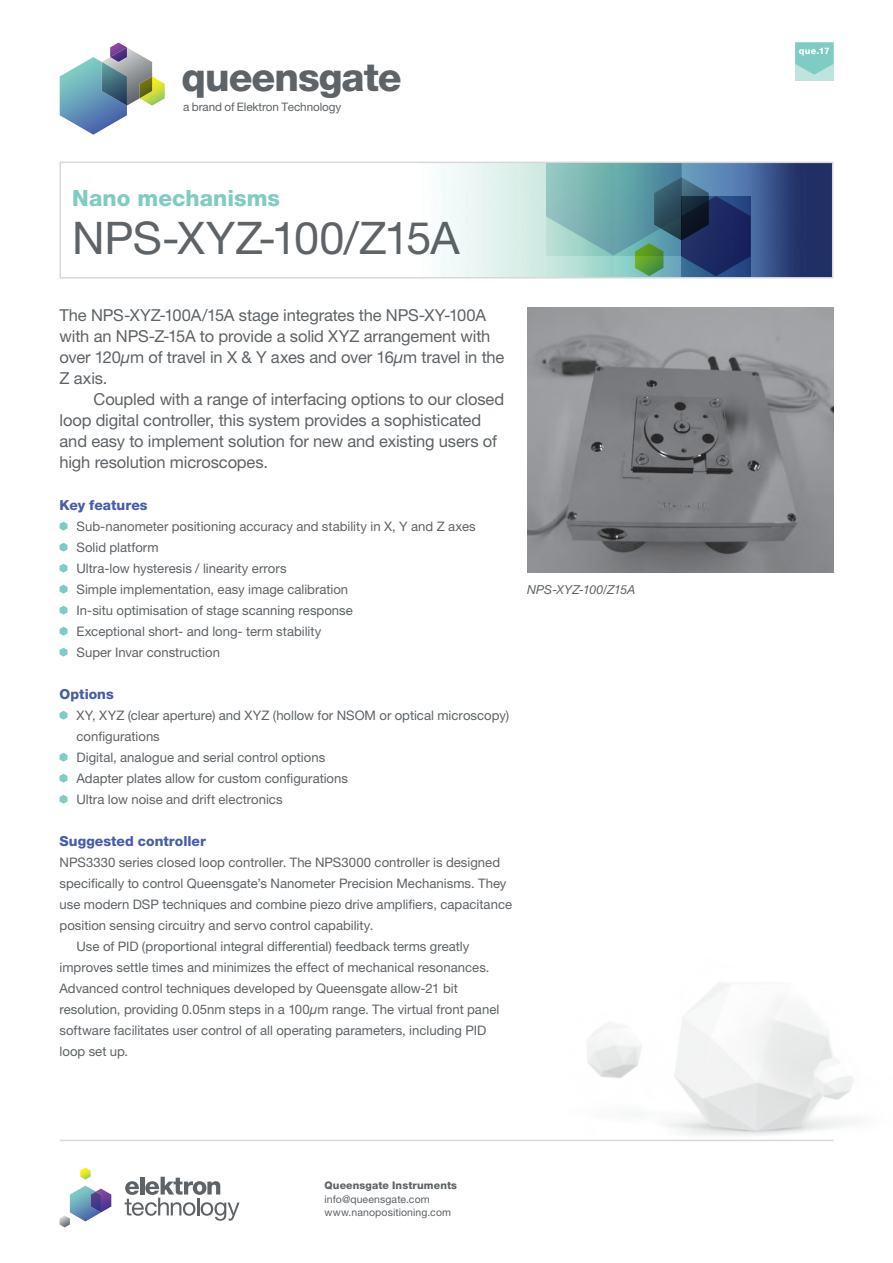
<style>
.page{position:relative;width:893px;height:1263px;background:#fff}
.page>*{position:absolute;margin:0;border:0;box-sizing:border-box;transform-origin:0 0}
.t1{font:45px "Helvetica Neue LT Std";letter-spacing:-.015em;color:#5e6367}
.t2{font:800 39px "Helvetica Neue";letter-spacing:-.025em;color:#5e6367}
.t3{font:800 22.5px "Helvetica Neue LT Std";color:#7eccc3}
.INTROD_TEXT{font:16.5px/21px "Helvetica Neue LT Std";letter-spacing:-.01em;color:#5e6367}
.HEL_HEADER_C{font:800 13.8px "Helvetica Neue LT Std";color:#475da9}
.BULLETS_1_COL_TEXT{font:13.2px/21px "Helvetica Neue LT Std";color:#5e6367}
.ITALICS_caption{font:italic 12.3px "Helvetica Neue LT Std";letter-spacing:-.005em;color:#5e6367}
.t4{font:11.7px "Helvetica Neue";letter-spacing:-.01em;color:#5e6367}
.ADDRESSES{font:10.5px/13.5px "Helvetica Neue LT Std";letter-spacing:.01em;color:#5e6367}
.code_number{font:800 9px "Helvetica Neue LT Std";color:#fff}
.s1{font-style:italic}
.s2{font-weight:800}
</style>
<div class="page">
<img style="left:441px;top:165px;width:389px;height:111px">
<div style="left:60px;top:162px;width:773px;height:117px;border:2px solid #d8d9d7"></div>
<svg style="left:546px;top:163px;width:205px;height:113px;background:#5c8997"></svg>
<svg style="left:60px;top:43px;width:105px;height:92px"></svg>
<img style="left:110px;top:47px;width:17px;height:15px">
<div style="left:795px;top:43px;width:38px;height:38px;background:#bfe3de"></div>
<svg style="left:795px;top:43px;width:38px;height:32px"></svg>
<hr style="left:60px;top:1140px;width:773px;height:1px;background:#d8d9d7">
<svg style="left:125px;top:1177px;width:115px;height:44px"></svg>
<svg style="left:80px;top:1167px;width:11px;height:12px"></svg>
<svg style="left:60px;top:1185px;width:51px;height:42px"></svg>
<img style="left:91px;top:1191px;width:10px;height:21px">
<svg style="left:60px;top:522px;width:8px;height:9px"></svg>
<svg style="left:60px;top:543px;width:8px;height:9px"></svg>
<svg style="left:60px;top:564px;width:8px;height:9px"></svg>
<svg style="left:60px;top:585px;width:8px;height:9px"></svg>
<svg style="left:60px;top:606px;width:8px;height:9px"></svg>
<svg style="left:60px;top:627px;width:8px;height:9px"></svg>
<svg style="left:60px;top:648px;width:8px;height:9px"></svg>
<svg style="left:60px;top:711px;width:8px;height:9px"></svg>
<svg style="left:60px;top:753px;width:8px;height:9px"></svg>
<svg style="left:60px;top:774px;width:8px;height:9px"></svg>
<svg style="left:60px;top:795px;width:8px;height:9px"></svg>
<img style="left:527px;top:308px;width:306px;height:265px">
<p class="t2" style="left:182px;top:54px;width:222px">queensgate</p>
<p class="t4" style="left:183px;top:100px;width:159px">a brand of Elektron Technology</p>
<h3 class="t3" style="left:72px;top:184px;width:209px">Nano mechanisms</h3>
<h1 class="t1" style="left:72px;top:211px;width:389px">NPS-XYZ-100/Z15A</h1>
<p class="INTROD_TEXT" style="left:60px;top:304px;width:446px">The NPS-XYZ-100A/15A stage integrates the NPS-XY-100A with an NPS-Z-15A to provide a solid XYZ arrangement with over 120<span class="s1">μ</span>m of travel in X &amp; Y axes and over 16<span class="s1">μ</span>m travel in the Z axis.</p>
<p class="INTROD_TEXT" style="left:60px;top:388px;width:446px;text-indent:34px">Coupled with a range of interfacing options to our closed loop digital controller, this system provides a sophisticated and easy to implement solution for new and existing users of high resolution microscopes.</p>
<p class="HEL_HEADER_C" style="left:60px;top:496px;width:90px">Key features</p>
<p class="BULLETS_1_COL_TEXT" style="left:77px;top:515px;width:401px">Sub-nanometer positioning accuracy and stability in X, Y and Z axes</p>
<p class="BULLETS_1_COL_TEXT" style="left:77px;top:536px;width:84px">Solid platform</p>
<p class="BULLETS_1_COL_TEXT" style="left:77px;top:557px;width:212px">Ultra-low hysteresis / linearity errors</p>
<p class="BULLETS_1_COL_TEXT" style="left:77px;top:578px;width:273px">Simple implementation, easy image calibration</p>
<p class="BULLETS_1_COL_TEXT" style="left:77px;top:599px;width:278px">In-situ optimisation of stage scanning response</p>
<p class="BULLETS_1_COL_TEXT" style="left:77px;top:620px;width:246px">Exceptional short- and long- term stability</p>
<p class="BULLETS_1_COL_TEXT" style="left:77px;top:641px;width:145px">Super Invar construction</p>
<p class="HEL_HEADER_C" style="left:60px;top:685px;width:56px">Options</p>
<p class="BULLETS_1_COL_TEXT" style="left:77px;top:704px;width:434px">XY, XYZ (clear aperture) and XYZ (hollow for NSOM or optical microscopy) configurations</p>
<p class="BULLETS_1_COL_TEXT" style="left:77px;top:746px;width:250px">Digital, analogue and serial control options</p>
<p class="BULLETS_1_COL_TEXT" style="left:77px;top:767px;width:273px">Adapter plates allow for custom configurations</p>
<p class="BULLETS_1_COL_TEXT" style="left:77px;top:788px;width:208px">Ultra low noise and drift electronics</p>
<p class="HEL_HEADER_C" style="left:60px;top:832px;width:148px">Suggested controller</p>
<p class="BULLETS_1_COL_TEXT" style="left:60px;top:851px;width:454px">NPS3330 series closed loop controller. The NPS3000 controller is designed specifically to control Queensgate’s Nanometer Precision Mechanisms. They use modern DSP techniques and combine piezo drive amplifiers, capacitance position sensing circuitry and servo control capability.</p>
<p class="BULLETS_1_COL_TEXT" style="left:60px;top:935px;width:441px;text-indent:17px">Use of PID (proportional integral differential) feedback terms greatly improves settle times and minimizes the effect of mechanical resonances.<br>Advanced control techniques developed by Queensgate allow-21 bit resolution, providing 0.05nm steps in a 100<span class="s1">μ</span>m range. The virtual front panel software facilitates user control of all operating parameters, including PID loop set up.</p>
<p class="ITALICS_caption" style="left:527px;top:582px;width:110px">NPS-XYZ-100/Z15A</p>
<p class="ADDRESSES" style="left:325px;top:1178px;width:134px"><span class="s2">Queensgate Instruments </span>info@queensgate.com www.nanopositioning.com</p>
<p class="code_number" style="left:799px;top:46px;width:33px">que.17</p>
</div>
